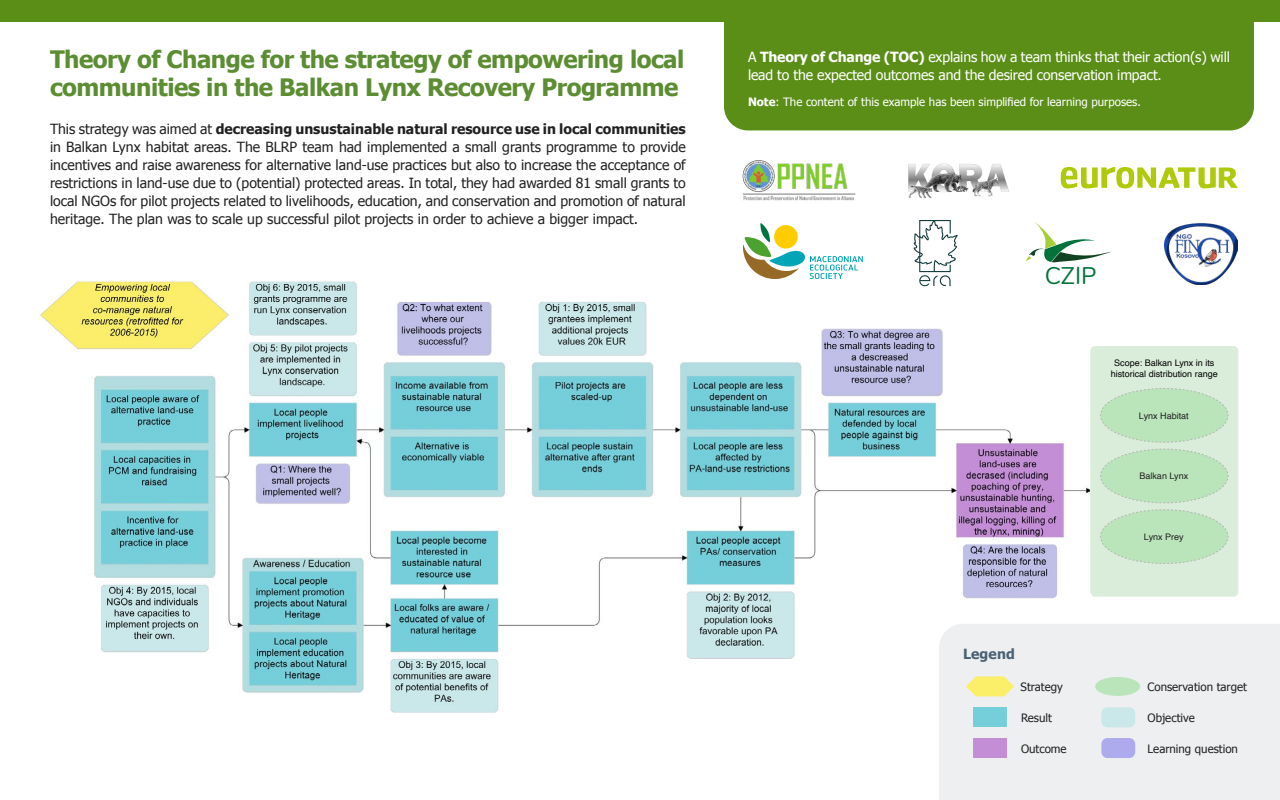
<style>
.page{position:relative;width:1280px;height:800px;background:#fff}
.page>*{position:absolute;margin:0;border:0;box-sizing:border-box;transform-origin:0 0}
.t1{font:700 24px/28px "Tahoma";letter-spacing:-.02em;color:#5c8d32}
.t2{font:24px "Nunito";color:#00733a}
.t3{font:14px/18px "Tahoma";color:#212121;text-align:justify}
.t4{font:14px/18px "Tahoma";letter-spacing:-.01em;color:#fff}
.Step{font:700 14px "Tahoma";letter-spacing:.01em;color:#4b6174}
.t5{font:11.5px "Tahoma";color:#fff}
.t6{font:11.5px "Tahoma";color:#212121}
.t7{font:9px/10.8px "Helvetica";color:#000;text-align:center}
.t8{font:9px "Helvetica";color:#212121}
.s1{font-weight:700}
</style>
<div class="page">
<div style="left:0;top:0;width:1280px;height:22px;background:#5a8e16"></div>
<img style="left:40px;top:280px;width:1049px;height:433px">
<div style="left:724px;top:22px;width:530px;height:108px;background:#5a8e16"></div>
<div style="left:1090px;top:346px;width:148px;height:251px;background:#daedda;border-radius:5px"></div>
<svg style="left:1100px;top:388px;width:128px;height:55px"></svg>
<svg style="left:1100px;top:449px;width:128px;height:54px"></svg>
<svg style="left:1100px;top:509px;width:128px;height:55px"></svg>
<img style="left:742px;top:160px;width:114px;height:41px">
<svg style="left:743px;top:223px;width:120px;height:56px"></svg>
<img style="left:908px;top:163px;width:100px;height:35px">
<svg style="left:914px;top:220px;width:44px;height:66px"></svg>
<svg style="left:1061px;top:167px;width:177px;height:22px"></svg>
<svg style="left:1026px;top:222px;width:84px;height:41px"></svg>
<div style="left:939px;top:624px;width:341px;height:176px;background:#edeff1"></div>
<div style="left:973px;top:707px;width:34px;height:20px;background:#75cfdb"></div>
<div style="left:973px;top:738px;width:34px;height:20px;background:#c48ed6"></div>
<div style="left:1101px;top:738px;width:34px;height:20px;background:#adabed;border-radius:6px"></div>
<div style="left:1101px;top:707px;width:34px;height:20px;background:#cae8ea;border-radius:6px"></div>
<svg style="left:966px;top:676px;width:48px;height:20px"></svg>
<div style="left:1095px;top:677px;width:45px;height:19px;background:#bae5ba;border-radius:50%"></div>
<img style="left:1165px;top:223px;width:73px;height:61px">
<h1 class="t1" style="left:50px;top:44px;width:636px">Theory of Change for the strategy of empowering local communities in the Balkan Lynx Recovery Programme</h1>
<p class="t3" style="left:50px;top:120px;width:637px">This strategy was aimed at <span class="s1">decreasing unsustainable natural resource use in local communities </span>in Balkan Lynx habitat areas. The BLRP team had implemented a small grants programme to provide incentives and raise awareness for alternative land-use practices but also to increase the acceptance of restrictions in land-use due to (potential) protected areas. In total, they had awarded 81 small grants to local NGOs for pilot projects related to livelihoods, education, and conservation and promotion of natural heritage. The plan was to scale up successful pilot projects in order to achieve a bigger impact.</p>
<p class="t4" style="left:748px;top:47px;width:483px">A <span class="s1">Theory of Change (TOC)</span> explains how a team thinks that their action(s) will lead to the expected outcomes and the desired conservation impact.</p>
<p class="t5" style="left:748px;top:94px;width:394px"><span class="s1">Note</span>: The content of this example has been simplified for learning purposes.</p>
<h1 class="t2" style="left:1045px;top:258px;width:53px">CZIP</h1>
<p class="t7" style="left:1111px;top:357px;width:109px">Scope: Balkan Lynx in its historical distribution range</p>
<p class="t8" style="left:1139px;top:409px;width:51px">Lynx Habitat</p>
<p class="t8" style="left:1139px;top:469px;width:50px">Balkan Lynx</p>
<p class="t8" style="left:1144px;top:530px;width:41px">Lynx Prey</p>
<p class="Step" style="left:963px;top:644px;width:53px">Legend</p>
<p class="t6" style="left:1021px;top:679px;width:44px">Strategy</p>
<p class="t6" style="left:1148px;top:679px;width:101px">Conservation target</p>
<p class="t6" style="left:1021px;top:710px;width:33px">Result</p>
<p class="t6" style="left:1021px;top:741px;width:47px">Outcome</p>
<p class="t6" style="left:1148px;top:741px;width:92px">Learning question</p>
<p class="t6" style="left:1148px;top:710px;width:49px">Objective</p>
</div>
